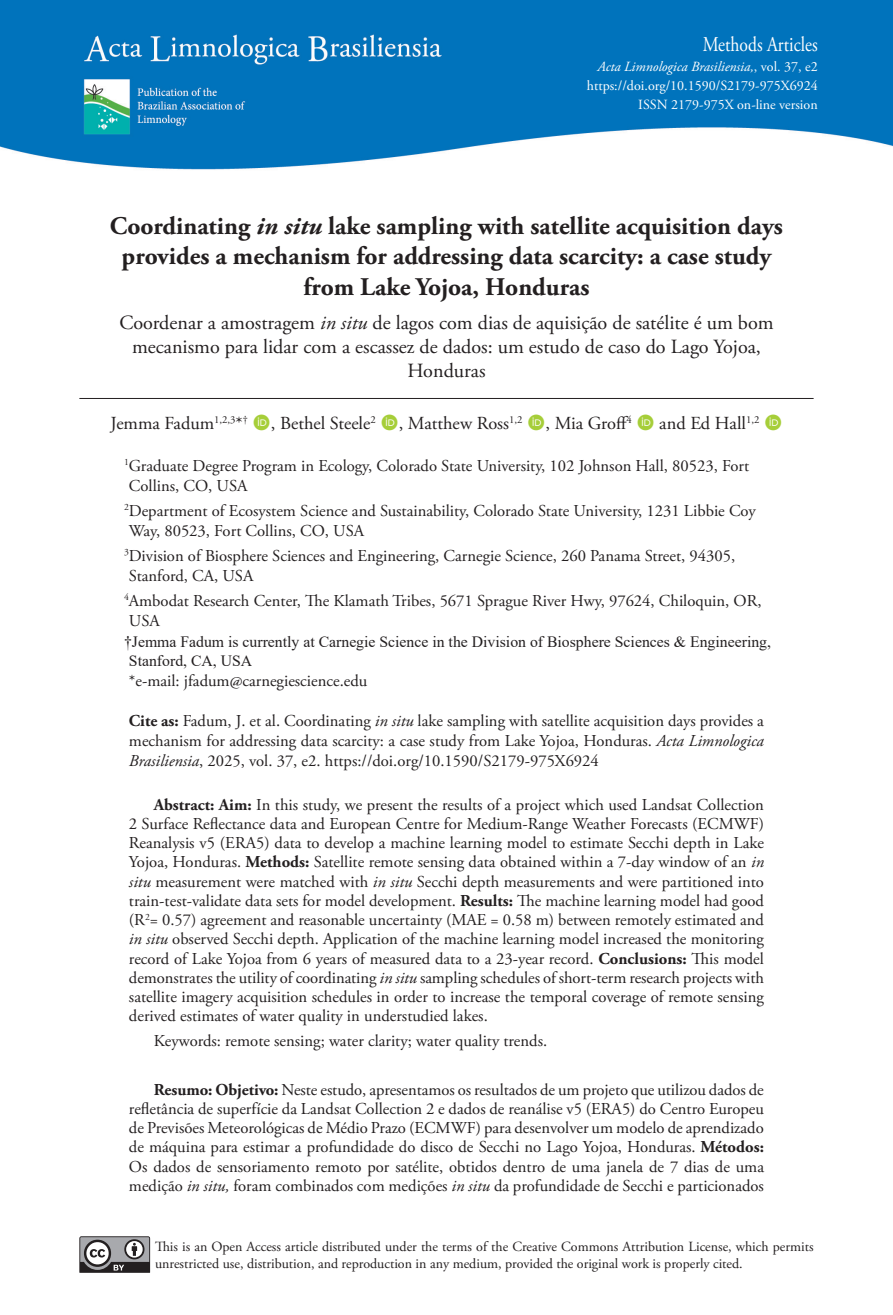
<style>
.page{position:relative;width:893px;height:1315px;background:#fff}
.page>*{position:absolute;margin:0;border:0;box-sizing:border-box;transform-origin:0 0}
.ArticleTitle{font:700 25.38px/30.4px "Adobe Garamond Pro";color:#231f20;text-align:center}
.t1{font:21px "Adobe Garamond Pro";color:#fff;scale:.83 1}
.ArticleTitle-Trans1{font:20.12px/24.2px "Adobe Garamond Pro";color:#231f20;text-align:center}
.Authors{font:18.38px "Adobe Garamond Pro";color:#231f20}
.Abstract{font:16.62px/19.2px "Adobe Garamond Pro";color:#231f20;text-align:justify}
.Abstract-Trans1{font:16.62px/19.2px "Adobe Garamond Pro";color:#231f20;text-align:justify}
.Affiliations{font:16.62px/19.9px "Adobe Garamond Pro";color:#231f20}
.HowToCite{font:16.62px/19.9px "Adobe Garamond Pro";color:#231f20;text-align:justify}
.Keywords{font:16.62px "Adobe Garamond Pro";color:#231f20}
.Correspondence{font:16.62px "Adobe Garamond Pro";color:#231f20}
.fnArticleOther{font:15.75px/18.9px "Times New Roman";color:#231f20}
.LicenseParaAlt{font:14px/16.8px "Adobe Garamond Pro";color:#231f20}
.t2{font:14px/19.2px "Adobe Garamond Pro";color:#fff;text-align:right}
.s1{font-style:italic}
.s2{font-weight:700}
</style>
<div class="page">
<img style="left:0;top:0;width:893px;height:170px">
<svg style="left:79px;top:1236px;width:71px;height:36px"></svg>
<hr style="left:79px;top:398px;width:735px;height:1px;background:#231f20">
<p class="t1" style="left:703px;top:32px;width:140px">Methods Articles</p>
<p class="t2" style="left:587px;top:57px;width:232px"><span class="s1">Acta Limnologica Brasiliensia,</span>, vol. 37, e2 https://doi.org/10.1590/S2179-975X6924<br>ISSN 2179-975X on-line version</p>
<p class="ArticleTitle" style="left:110px;top:211px;width:674px">Coordinating <span class="s1">in situ</span> lake sampling with satellite acquisition days provides a mechanism for addressing data scarcity: a case study from Lake Yojoa, Honduras</p>
<p class="ArticleTitle-Trans1" style="left:119px;top:311px;width:656px">Coordenar a amostragem <span class="s1">in situ</span> de lagos com dias de aquisição de satélite é um bom mecanismo para lidar com a escassez de dados: um estudo de caso do Lago Yojoa,<br>Honduras</p>
<p class="Authors" style="left:111px;top:412px;width:139px">Jemma Fadum<sup>1,2,3</sup>*<sup>†</sup></p>
<p class="Authors" style="left:271px;top:412px;width:106px">, Bethel Steele<sup>2</sup></p>
<p class="Authors" style="left:399px;top:412px;width:125px">, Matthew Ross<sup>1,2</sup></p>
<p class="Authors" style="left:545px;top:412px;width:88px">, Mia Groff<sup>4</sup></p>
<p class="Authors" style="left:659px;top:412px;width:102px">and Ed Hall<sup>1,2</sup></p>
<p class="Affiliations" style="left:124px;top:456px;width:627px"><sup>1</sup>Graduate Degree Program in Ecology, Colorado State University, 102 Johnson Hall, 80523, Fort<br>Collins, CO, USA</p>
<p class="Affiliations" style="left:124px;top:501px;width:633px"><sup>2</sup>Department of Ecosystem Science and Sustainability, Colorado State University, 1231 Libbie Coy<br>Way, 80523, Fort Collins, CO, USA</p>
<p class="Affiliations" style="left:124px;top:546px;width:613px"><sup>3</sup>Division of Biosphere Sciences and Engineering, Carnegie Science, 260 Panama Street, 94305,<br>Stanford, CA, USA</p>
<p class="Affiliations" style="left:124px;top:591px;width:639px"><sup>4</sup>Ambodat Research Center, The Klamath Tribes, 5671 Sprague River Hwy, 97624, Chiloquin, OR,<br>USA</p>
<p class="fnArticleOther" style="left:129px;top:632px;width:644px;text-indent:-5px">†Jemma Fadum is currently at Carnegie Science in the Division of Biosphere Sciences &amp; Engineering,<br>Stanford, CA, USA</p>
<p class="Correspondence" style="left:129px;top:670px;width:240px">*e-mail: jfadum@carnegiescience.edu</p>
<p class="HowToCite" style="left:129px;top:711px;width:636px"><span class="s2">Cite as:</span> Fadum, J. et al. Coordinating <span class="s1">in situ</span> lake sampling with satellite acquisition days provides a mechanism for addressing data scarcity: a case study from Lake Yojoa, Honduras. <span class="s1">Acta Limnologica Brasiliensia</span>, 2025, vol. 37, e2. https://doi.org/10.1590/S2179-975X6924</p>
<p class="Abstract" style="left:129px;top:795px;width:637px;text-indent:25px"><span class="s2">Abstract: Aim:</span> In this study, we present the results of a project which used Landsat Collection 2 Surface Reflectance data and European Centre for Medium-Range Weather Forecasts (ECMWF)<br>Reanalysis v5 (ERA5) data to develop a machine learning model to estimate Secchi depth in Lake Yojoa, Honduras. <span class="s2">Methods:</span> Satellite remote sensing data obtained within a 7-day window of an <span class="s1">in situ</span> measurement were matched with <span class="s1">in situ</span> Secchi depth measurements and were partitioned into train-test-validate data sets for model development. <span class="s2">Results:</span> The machine learning model had good (R<sup>2</sup>= 0.57) agreement and reasonable uncertainty (MAE = 0.58 m) between remotely estimated and <span class="s1">in situ</span> observed Secchi depth. Application of the machine learning model increased the monitoring record of Lake Yojoa from 6 years of measured data to a 23-year record. <span class="s2">Conclusions:</span> This model demonstrates the utility of coordinating <span class="s1">in situ</span> sampling schedules of short-term research projects with satellite imagery acquisition schedules in order to increase the temporal coverage of remote sensing derived estimates of water quality in understudied lakes.</p>
<p class="Keywords" style="left:154px;top:1030px;width:395px">Keywords: remote sensing; water clarity; water quality trends.</p>
<p class="Abstract-Trans1" style="left:129px;top:1080px;width:637px;text-indent:25px"><span class="s2">Resumo: Objetivo:</span> Neste estudo, apresentamos os resultados de um projeto que utilizou dados de refletância de superfície da Landsat Collection 2 e dados de reanálise v5 (ERA5) do Centro Europeu de Previsões Meteorológicas de Médio Prazo (ECMWF) para desenvolver um modelo de aprendizado de máquina para estimar a profundidade do disco de Secchi no Lago Yojoa, Honduras. <span class="s2">Métodos:<br></span>Os dados de sensoriamento remoto por satélite, obtidos dentro de uma janela de 7 dias de uma medição <span class="s1">in situ,</span> foram combinados com medições <span class="s1">in situ</span> da profundidade de Secchi e particionados</p>
<p class="LicenseParaAlt" style="left:155px;top:1238px;width:660px">This is an Open Access article distributed under the terms of the Creative Commons Attribution License, which permits unrestricted use, distribution, and reproduction in any medium, provided the original work is properly cited.</p>
</div>
